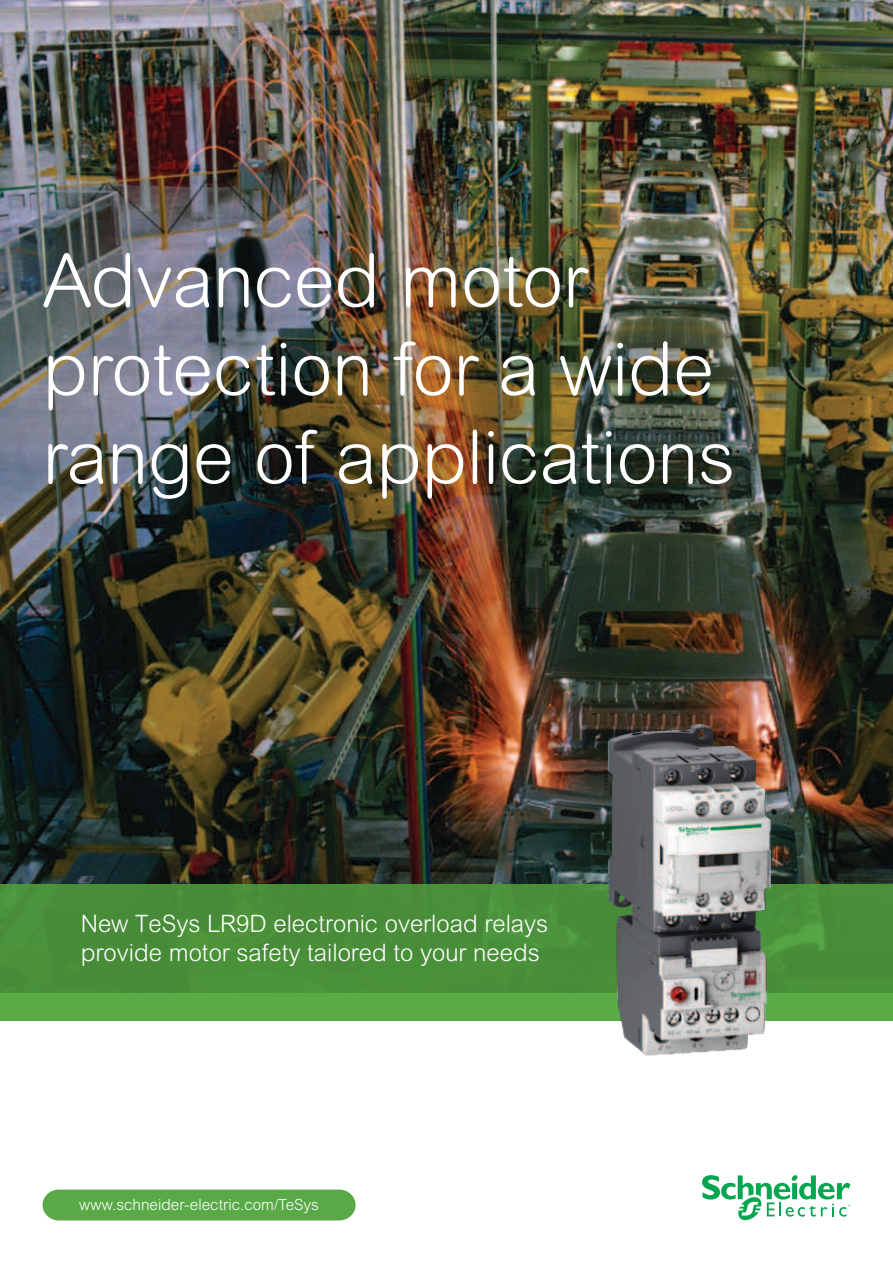
<style>
.page{position:relative;width:893px;height:1263px;background:#fff}
.page>*{position:absolute;margin:0;border:0;box-sizing:border-box;transform-origin:0 0}
.t1{font:300 73.65px/88.3px "Arial Rounded MT Std";color:#fff}
.t2{font:300 24px/28.8px "Arial Rounded MT Std";color:#fff}
.t3{font:300 15.3px "Arial Rounded MT Std";color:#fff}
</style>
<div class="page">
<img style="left:0;top:0;width:893px;height:884px">
<svg style="left:0;top:884px;width:893px;height:136px;background:#4c943b"></svg>
<svg style="left:702px;top:1175px;width:148px;height:46px"></svg>
<img style="left:605px;top:721px;width:168px;height:335px">
<div style="left:43px;top:1189px;width:313px;height:31px;background:#59aa47"></div>
<h1 class="t1" style="left:43px;top:236px;width:694px">Advanced motor protection for a wide range of applications</h1>
<p class="t2" style="left:81px;top:909px;width:469px">New TeSys LR9D electronic overload relays provide motor safety tailored to your needs</p>
<p class="t3" style="left:79px;top:1196px;width:241px">www.schneider-electric.com/TeSys</p>
</div>
